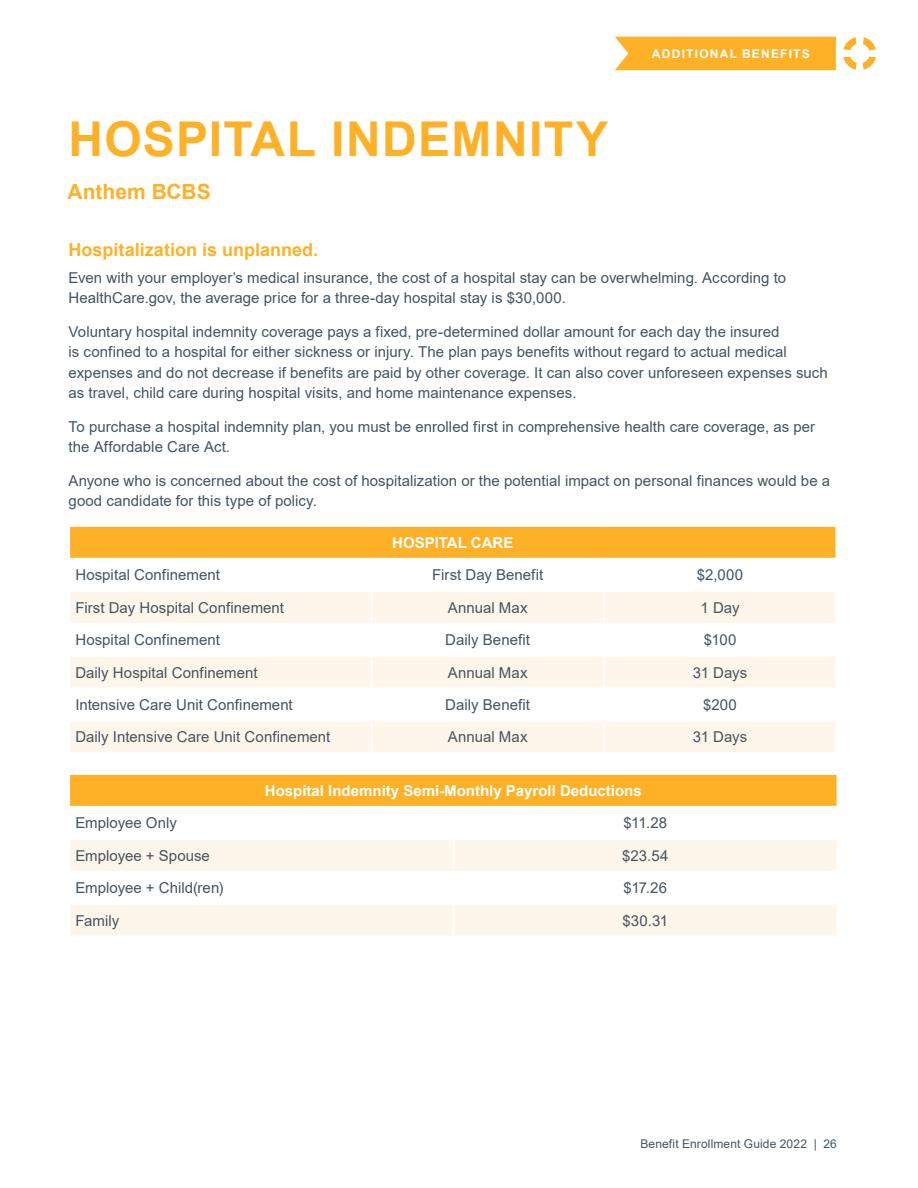
<style>
.page{position:relative;width:918px;height:1188px;background:#fff}
.page>*{position:absolute;margin:0;border:0;box-sizing:border-box;transform-origin:0 0}
.body_text{font:700 48px "Arial";letter-spacing:.03em;color:#feb127}
.body_text_new{font:700 21px "Arial";color:#feb127}
._0625_after_copy{font:700 18px "Arial";color:#feb127}
.body_text-2{font:15px/20.2px "Arial";letter-spacing:.005em;color:#445460}
.body_text-3{font:700 15px "Arial";color:#fff}
.t1{font:12px "Arial";letter-spacing:.01em;color:#445460}
.t2{font:700 12px "Arial";letter-spacing:.1em;color:#fff}
</style>
<div class="page">
<div style="left:615px;top:37px;width:221px;height:33px;background:#feb127"></div>
<svg style="left:843px;top:37px;width:33px;height:33px"></svg>
<div style="left:69px;top:526px;width:767px;height:33px;background:#feb127"></div>
<svg style="left:70px;top:592px;width:765px;height:160px;fill:#fff6eb"></svg>
<hr style="left:69px;top:525px;width:303px;height:2px;background:#fff">
<hr style="left:69px;top:527px;width:1px;height:31px;background:#fff">
<hr style="left:372px;top:525px;width:232px;height:2px;background:#fff">
<hr style="left:604px;top:525px;width:233px;height:2px;background:#fff">
<hr style="left:69px;top:558px;width:303px;height:1px;background:#fff">
<hr style="left:372px;top:558px;width:232px;height:1px;background:#fff">
<hr style="left:604px;top:558px;width:233px;height:1px;background:#fff">
<hr style="left:371px;top:592px;width:1px;height:31px;background:#fff">
<hr style="left:603px;top:592px;width:2px;height:31px;background:#fff">
<hr style="left:69px;top:623px;width:303px;height:1px;background:#fff">
<hr style="left:372px;top:623px;width:232px;height:1px;background:#fff">
<hr style="left:371px;top:624px;width:1px;height:31px;background:#fff">
<hr style="left:604px;top:623px;width:233px;height:1px;background:#fff">
<hr style="left:603px;top:624px;width:2px;height:31px;background:#fff">
<hr style="left:69px;top:655px;width:303px;height:2px;background:#fff">
<hr style="left:372px;top:655px;width:232px;height:2px;background:#fff">
<hr style="left:371px;top:657px;width:1px;height:31px;background:#fff">
<hr style="left:604px;top:655px;width:233px;height:2px;background:#fff">
<hr style="left:603px;top:657px;width:2px;height:31px;background:#fff">
<hr style="left:69px;top:688px;width:303px;height:1px;background:#fff">
<hr style="left:372px;top:688px;width:232px;height:1px;background:#fff">
<hr style="left:371px;top:689px;width:1px;height:31px;background:#fff">
<hr style="left:604px;top:688px;width:233px;height:1px;background:#fff">
<hr style="left:603px;top:689px;width:2px;height:31px;background:#fff">
<hr style="left:69px;top:720px;width:303px;height:1px;background:#fff">
<hr style="left:372px;top:720px;width:232px;height:1px;background:#fff">
<hr style="left:371px;top:721px;width:1px;height:31px;background:#fff">
<hr style="left:604px;top:720px;width:233px;height:1px;background:#fff">
<hr style="left:603px;top:721px;width:2px;height:31px;background:#fff">
<div style="left:69px;top:774px;width:768px;height:33px;background:#feb127"></div>
<svg style="left:70px;top:840px;width:767px;height:96px;fill:#fff6eb"></svg>
<hr style="left:69px;top:773px;width:384px;height:2px;background:#fff">
<hr style="left:69px;top:775px;width:1px;height:31px;background:#fff">
<hr style="left:453px;top:773px;width:385px;height:2px;background:#fff">
<hr style="left:69px;top:806px;width:384px;height:1px;background:#fff">
<hr style="left:453px;top:806px;width:385px;height:1px;background:#fff">
<hr style="left:453px;top:840px;width:1px;height:31px;background:#fff">
<hr style="left:69px;top:871px;width:384px;height:1px;background:#fff">
<hr style="left:453px;top:871px;width:385px;height:1px;background:#fff">
<hr style="left:453px;top:872px;width:1px;height:31px;background:#fff">
<hr style="left:69px;top:903px;width:384px;height:2px;background:#fff">
<hr style="left:453px;top:903px;width:385px;height:2px;background:#fff">
<hr style="left:453px;top:905px;width:1px;height:31px;background:#fff">
<p class="body_text" style="left:68px;top:106px;width:541px">HOSPITAL INDEMNITY</p>
<p class="body_text_new" style="left:68px;top:177px;width:145px">Anthem BCBS</p>
<p class="t2" style="left:652px;top:45px;width:159px">ADDITIONAL BENEFITS</p>
<p class="_0625_after_copy" style="left:69px;top:237px;width:251px">Hospitalization is unplanned.</p>
<p class="body_text-2" style="left:69px;top:268px;width:719px">Even with your employer’s medical insurance, the cost of a hospital stay can be overwhelming. According to<br>HealthCare.gov, the average price for a three-day hospital stay is $30,000.</p>
<p class="body_text-2" style="left:69px;top:322px;width:761px">Voluntary hospital indemnity coverage pays a fixed, pre-determined dollar amount for each day the insured<br>is confined to a hospital for either sickness or injury. The plan pays benefits without regard to actual medical expenses and do not decrease if benefits are paid by other coverage. It can also cover unforeseen expenses such as travel, child care during hospital visits, and home maintenance expenses.</p>
<p class="body_text-2" style="left:69px;top:416px;width:748px">To purchase a hospital indemnity plan, you must be enrolled first in comprehensive health care coverage, as per the Affordable Care Act.</p>
<p class="body_text-2" style="left:69px;top:470px;width:763px">Anyone who is concerned about the cost of hospitalization or the potential impact on personal finances would be a good candidate for this type of policy.</p>
<p class="body_text-3" style="left:392px;top:532px;width:123px">HOSPITAL CARE</p>
<p class="body_text-2" style="left:75px;top:565px;width:146px">Hospital Confinement</p>
<p class="body_text-2" style="left:432px;top:565px;width:113px">First Day Benefit</p>
<p class="body_text-2" style="left:697px;top:565px;width:48px">$2,000</p>
<p class="body_text-2" style="left:75px;top:597px;width:210px">First Day Hospital Confinement</p>
<p class="body_text-2" style="left:448px;top:597px;width:81px">Annual Max</p>
<p class="body_text-2" style="left:701px;top:597px;width:40px">1 Day</p>
<p class="body_text-2" style="left:75px;top:630px;width:146px">Hospital Confinement</p>
<p class="body_text-2" style="left:445px;top:630px;width:86px">Daily Benefit</p>
<p class="body_text-2" style="left:704px;top:630px;width:34px">$100</p>
<p class="body_text-2" style="left:75px;top:662px;width:184px">Daily Hospital Confinement</p>
<p class="body_text-2" style="left:448px;top:662px;width:81px">Annual Max</p>
<p class="body_text-2" style="left:693px;top:662px;width:56px">31 Days</p>
<p class="body_text-2" style="left:75px;top:694px;width:219px">Intensive Care Unit Confinement</p>
<p class="body_text-2" style="left:445px;top:694px;width:86px">Daily Benefit</p>
<p class="body_text-2" style="left:703px;top:694px;width:35px">$200</p>
<p class="body_text-2" style="left:75px;top:727px;width:257px">Daily Intensive Care Unit Confinement</p>
<p class="body_text-2" style="left:448px;top:727px;width:81px">Annual Max</p>
<p class="body_text-2" style="left:693px;top:727px;width:56px">31 Days</p>
<p class="body_text-3" style="left:265px;top:780px;width:378px">Hospital Indemnity Semi-Monthly Payroll Deductions</p>
<p class="body_text-2" style="left:75px;top:813px;width:103px">Employee Only</p>
<p class="body_text-2" style="left:623px;top:813px;width:45px">$11.28</p>
<p class="body_text-2" style="left:75px;top:845px;width:136px">Employee + Spouse</p>
<p class="body_text-2" style="left:622px;top:845px;width:48px">$23.54</p>
<p class="body_text-2" style="left:75px;top:878px;width:150px">Employee + Child(ren)</p>
<p class="body_text-2" style="left:624px;top:878px;width:45px">$17.26</p>
<p class="body_text-2" style="left:75px;top:910px;width:45px">Family</p>
<p class="body_text-2" style="left:622px;top:910px;width:47px">$30.31</p>
<p class="t1" style="left:640px;top:1135px;width:198px">Benefit Enrollment Guide 2022 | 26</p>
</div>
